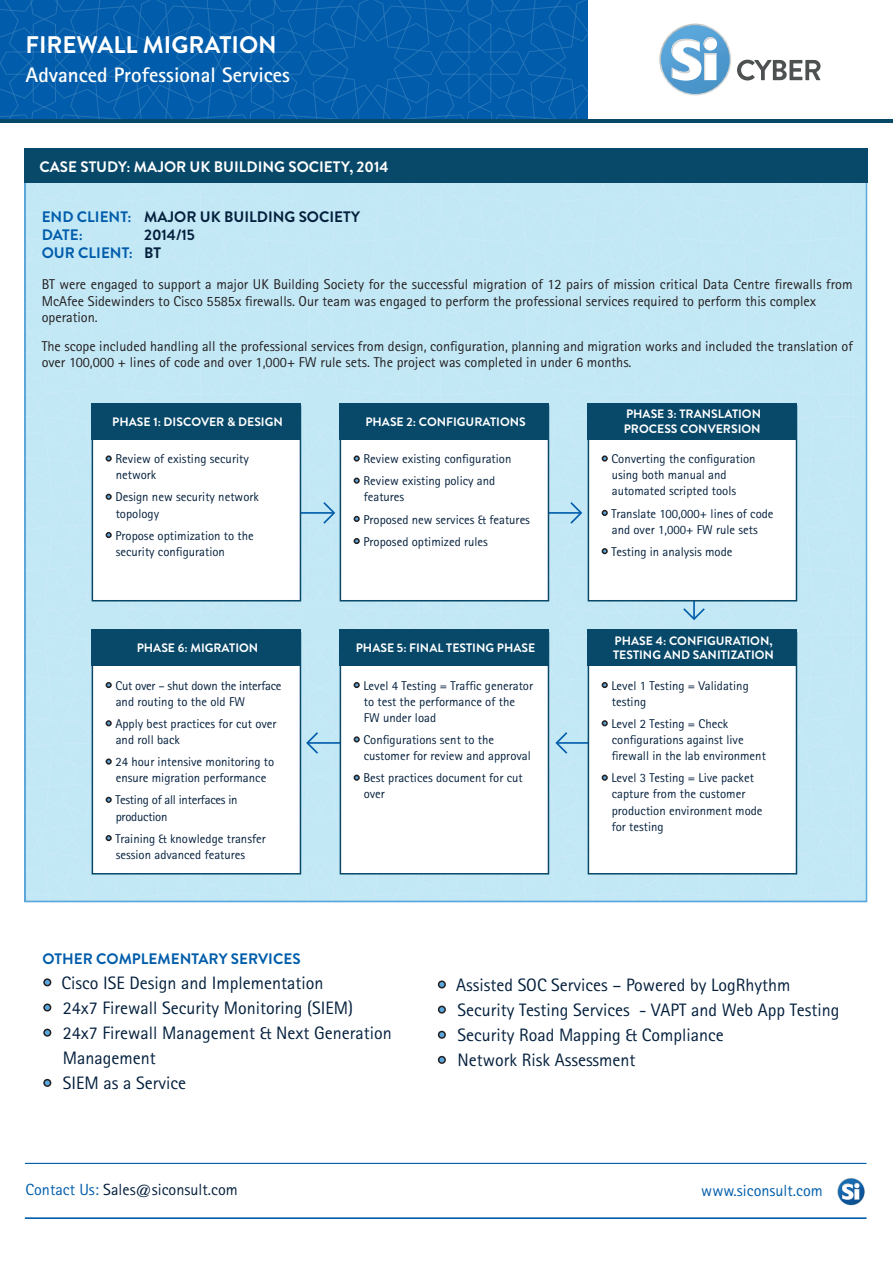
<style>
.page{position:relative;width:893px;height:1263px;background:#fff}
.page>*{position:absolute;margin:0;border:0;box-sizing:border-box;transform-origin:0 0}
.t1{font:700 24px "Brandon Grotesque";color:#fff}
.t2{font:700 21px "Rotis Sans Serif";color:#fff}
.t3{font:18px/25.2px "Rotis Sans Serif";color:#04203d}
.t4{font:16.2px "Rotis Sans Serif";color:#04203d}
.t5{font:16.2px "Rotis Sans Serif";color:#015dab}
.t6{font:700 15.15px/18.1px "Brandon Grotesque";color:#015dab}
.t7{font:700 15.15px "Brandon Grotesque";color:#fff}
.t8{font:700 15.15px/18.1px "Brandon Grotesque";color:#04203d}
.t9{font:14.25px/16.2px "Rotis Sans Serif";color:#231f20}
.t10{font:12.75px/16.2px "Rotis Sans Serif";color:#04203d}
.t11{font:12.75px/16.2px "Rotis Sans Serif";letter-spacing:-.02em;color:#04203d}
.t12{font:700 12.15px/14.5px "Brandon Grotesque";color:#fff}
.s1{color:#015dab}
.s2{color:#04203d}
.s3{font-weight:700;color:#5ba8dc}
</style>
<div class="page">
<svg style="left:0;top:0;width:588px;height:119px;background:#045fac"></svg>
<hr style="left:0;top:119px;width:893px;height:4px;background:#08496a">
<hr style="left:25px;top:1163px;width:841px;height:1px;background:#015dab">
<hr style="left:25px;top:1217px;width:841px;height:2px;background:#015dab">
<div style="left:27px;top:183px;width:837px;height:716px;background:#c2e7f5"></div>
<div style="left:24px;top:149px;width:844px;height:34px;background:#08496a"></div>
<hr style="left:294px;top:512px;width:40px;height:2px;background:#015dab">
<hr style="left:541px;top:512px;width:40px;height:2px;background:#015dab">
<hr style="left:557px;top:742px;width:40px;height:2px;background:#015dab">
<svg style="left:554px;top:730px;width:15px;height:25px"></svg>
<hr style="left:308px;top:742px;width:40px;height:2px;background:#015dab">
<svg style="left:305px;top:730px;width:15px;height:25px"></svg>
<div style="left:43px;top:978px;width:8px;height:8px;border:2px solid #231f20;border-radius:50%"></div>
<div style="left:43px;top:1003px;width:8px;height:8px;border:2px solid #231f20;border-radius:50%"></div>
<div style="left:43px;top:1029px;width:8px;height:8px;border:2px solid #231f20;border-radius:50%"></div>
<div style="left:43px;top:1079px;width:8px;height:8px;border:2px solid #231f20;border-radius:50%"></div>
<div style="left:438px;top:980px;width:8px;height:8px;border:2px solid #231f20;border-radius:50%"></div>
<div style="left:438px;top:1005px;width:8px;height:9px;border:2px solid #231f20;border-radius:50%"></div>
<div style="left:438px;top:1031px;width:8px;height:8px;border:2px solid #231f20;border-radius:50%"></div>
<div style="left:438px;top:1056px;width:8px;height:8px;border:2px solid #231f20;border-radius:50%"></div>
<div style="left:92px;top:403px;width:209px;height:37px;background:#08496a"></div>
<svg style="left:92px;top:440px;width:209px;height:161px"></svg>
<div style="left:340px;top:403px;width:209px;height:37px;background:#08496a"></div>
<svg style="left:322px;top:405px;width:227px;height:196px"></svg>
<div style="left:588px;top:403px;width:209px;height:37px;background:#08496a"></div>
<svg style="left:569px;top:405px;width:228px;height:216px"></svg>
<svg style="left:92px;top:666px;width:209px;height:208px"></svg>
<div style="left:92px;top:629px;width:209px;height:37px;background:#08496a"></div>
<svg style="left:106px;top:682px;width:6px;height:6px"></svg>
<svg style="left:106px;top:720px;width:6px;height:6px"></svg>
<div style="left:106px;top:758px;width:6px;height:7px;border:2px solid #231f20;border-radius:50%"></div>
<svg style="left:106px;top:797px;width:6px;height:6px"></svg>
<svg style="left:106px;top:835px;width:6px;height:6px"></svg>
<svg style="left:340px;top:666px;width:209px;height:208px"></svg>
<div style="left:340px;top:629px;width:209px;height:37px;background:#08496a"></div>
<svg style="left:354px;top:682px;width:6px;height:6px"></svg>
<svg style="left:354px;top:736px;width:6px;height:6px"></svg>
<svg style="left:354px;top:775px;width:6px;height:6px"></svg>
<svg style="left:588px;top:666px;width:209px;height:208px"></svg>
<div style="left:588px;top:629px;width:209px;height:37px;background:#08496a"></div>
<svg style="left:602px;top:682px;width:6px;height:6px"></svg>
<svg style="left:602px;top:720px;width:6px;height:6px"></svg>
<svg style="left:602px;top:775px;width:6px;height:6px"></svg>
<svg style="left:837px;top:1178px;width:28px;height:27px"></svg>
<svg style="left:838px;top:1178px;width:26px;height:27px"></svg>
<svg style="left:837px;top:1178px;width:22px;height:22px"></svg>
<svg style="left:737px;top:60px;width:83px;height:20px"></svg>
<svg style="left:659px;top:24px;width:72px;height:71px"></svg>
<div style="left:661px;top:25px;width:69px;height:69px;background:#4b95cb;border-radius:50%"></div>
<svg style="left:659px;top:24px;width:58px;height:57px"></svg>
<h1 class="t1" style="left:26px;top:28px;width:253px">FIREWALL MIGRATION</h1>
<h2 class="t2" style="left:26px;top:61px;width:266px">Advanced Professional Services</h2>
<p class="t7" style="left:39px;top:156px;width:350px">CASE STUDY: MAJOR UK BUILDING SOCIETY, 2014</p>
<p class="t8" style="left:42px;top:208px;width:320px"><span class="s1">END CLIENT:</span> MAJOR UK BUILDING SOCIETY<br><span class="s1">DATE:</span></p>
<p class="t6" style="left:42px;top:226px;width:155px;text-indent:103px"><span class="s2">2014/15<br></span>OUR CLIENT: <span class="s2">BT</span></p>
<p class="t9" style="left:42px;top:276px;width:812px">BT were engaged to support a major UK Building Society for the successful migration of 12 pairs of mission critical Data Centre firewalls from<br>McAfee Sidewinders to Cisco 5585x firewalls. Our team was engaged to perform the professional services required to perform this complex operation.</p>
<p class="t9" style="left:42px;top:338px;width:813px">The scope included handling all the professional services from design, configuration, planning and migration works and included the translation of over 100,000 + lines of code and over 1,000+ FW rule sets. The project was completed in under 6 months.</p>
<p class="t12" style="left:112px;top:414px;width:172px">PHASE 1: DISCOVER &amp; DESIGN</p>
<p class="t10" style="left:116px;top:451px;width:135px;text-indent:-10px"><span class="s3">•</span> Review of existing security network</p>
<p class="t10" style="left:116px;top:489px;width:145px;text-indent:-10px"><span class="s3">•</span> Design new security network topology</p>
<p class="t10" style="left:116px;top:527px;width:140px;text-indent:-10px"><span class="s3">•</span> Propose optimization to the security configuration</p>
<p class="t12" style="left:137px;top:641px;width:123px">PHASE 6: MIGRATION</p>
<p class="t11" style="left:116px;top:677px;width:167px;text-indent:-10px"><span class="s3">•</span> Cut over – shut down the interface and routing to the old FW</p>
<p class="t10" style="left:116px;top:715px;width:162px;text-indent:-10px"><span class="s3">•</span> Apply best practices for cut over and roll back</p>
<p class="t10" style="left:105px;top:754px;width:171px;text-align:center"><span class="s3">•</span> 24 hour intensive monitoring to ensure migration performance</p>
<p class="t11" style="left:116px;top:792px;width:123px;text-indent:-10px"><span class="s3">•</span> Testing of all interfaces in production</p>
<p class="t10" style="left:116px;top:830px;width:152px;text-indent:-10px"><span class="s3">•</span> Training &amp; knowledge transfer session advanced features</p>
<p class="t12" style="left:365px;top:414px;width:162px">PHASE 2: CONFIGURATIONS</p>
<p class="t10" style="left:353px;top:451px;width:160px"><span class="s3">•</span> Review existing configuration</p>
<p class="t10" style="left:364px;top:473px;width:133px;text-indent:-10px"><span class="s3">•</span> Review existing policy and features</p>
<p class="t10" style="left:353px;top:511px;width:178px"><span class="s3">•</span> Proposed new services &amp; features</p>
<p class="t10" style="left:353px;top:533px;width:136px"><span class="s3">•</span> Proposed optimized rules</p>
<p class="t12" style="left:356px;top:641px;width:181px">PHASE 5: FINAL TESTING PHASE</p>
<p class="t10" style="left:364px;top:677px;width:171px;text-indent:-10px"><span class="s3">•</span> Level 4 Testing = Traffic generator to test the performance of the<br>FW under load</p>
<p class="t10" style="left:364px;top:731px;width:169px;text-indent:-10px"><span class="s3">•</span> Configurations sent to the customer for review and approval</p>
<p class="t10" style="left:364px;top:770px;width:160px;text-indent:-10px"><span class="s3">•</span> Best practices document for cut over</p>
<p class="t12" style="left:624px;top:407px;width:139px">PHASE 3: TRANSLATION<br>PROCESS CONVERSION</p>
<p class="t10" style="left:612px;top:451px;width:145px;text-indent:-10px"><span class="s3">•</span> Converting the configuration using both manual and automated scripted tools</p>
<p class="t10" style="left:601px;top:505px;width:174px;text-align:center"><span class="s3">•</span> Translate 100,000+ lines of code and over 1,000+ FW rule sets</p>
<p class="t10" style="left:601px;top:543px;width:133px"><span class="s3">•</span> Testing in analysis mode</p>
<p class="t12" style="left:613px;top:633px;width:162px">PHASE 4: CONFIGURATION,<br>TESTING AND SANITIZATION</p>
<p class="t10" style="left:612px;top:677px;width:139px;text-indent:-10px"><span class="s3">•</span> Level 1 Testing = Validating testing</p>
<p class="t10" style="left:612px;top:715px;width:156px;text-indent:-10px"><span class="s3">•</span> Level 2 Testing = Check configurations against live firewall in the lab environment</p>
<p class="t10" style="left:612px;top:770px;width:152px;text-indent:-10px"><span class="s3">•</span> Level 3 Testing = Live packet capture from the customer production environment mode for testing</p>
<p class="t6" style="left:43px;top:950px;width:260px">OTHER COMPLEMENTARY SERVICES</p>
<h3 class="t3" style="left:43px;top:970px;width:282px"><span class="s3">•</span> Cisco ISE Design and Implementation</h3>
<h3 class="t3" style="left:43px;top:995px;width:312px"><span class="s3">•</span> 24x7 Firewall Security Monitoring (SIEM)</h3>
<h3 class="t3" style="left:63px;top:1020px;width:330px;text-indent:-20px"><span class="s3">•</span> 24x7 Firewall Management &amp; Next Generation<br>Management</h3>
<h3 class="t3" style="left:43px;top:1070px;width:145px"><span class="s3">•</span> SIEM as a Service</h3>
<h3 class="t3" style="left:437px;top:972px;width:355px"><span class="s3">•</span> Assisted SOC Services – Powered by LogRhythm</h3>
<h3 class="t3" style="left:437px;top:997px;width:404px"><span class="s3">•</span> Security Testing Services - VAPT and Web App Testing</h3>
<h3 class="t3" style="left:437px;top:1022px;width:288px"><span class="s3">•</span> Security Road Mapping &amp; Compliance</h3>
<h3 class="t3" style="left:437px;top:1047px;width:200px"><span class="s3">•</span> Network Risk Assessment</h3>
<p class="t4" style="left:25px;top:1180px;width:214px"><span class="s1">Contact Us:</span> Sales@siconsult.com</p>
<p class="t5" style="left:701px;top:1181px;width:123px">www.siconsult.com</p>
</div>
